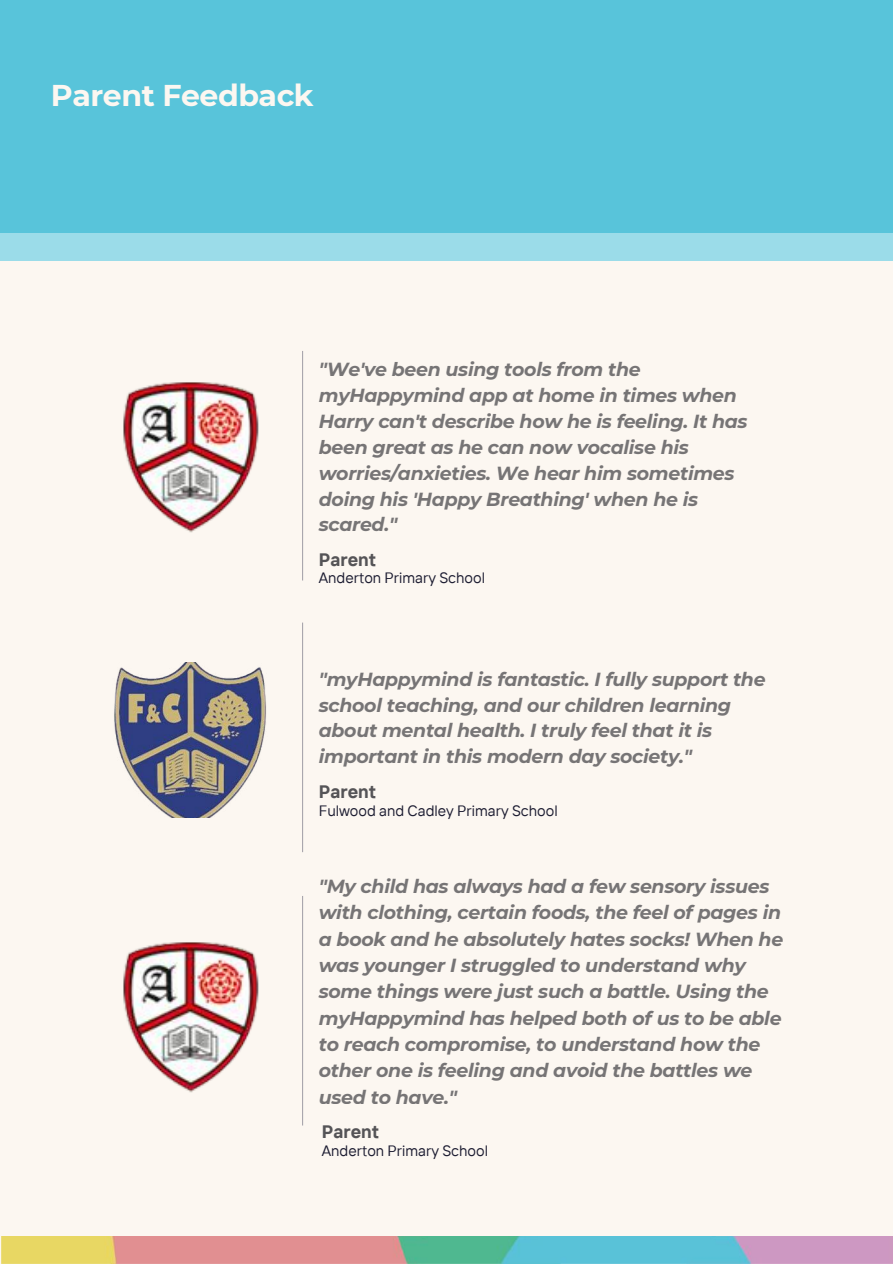
<style>
.page{position:relative;width:893px;height:1264px;background:#fff}
.page>*{position:absolute;margin:0;border:0;box-sizing:border-box;transform-origin:0 0}
.t1{font:700 30px "Montserrat";letter-spacing:-.015em;color:#fcf7f1}
.t2{font:italic 700 18.9px/25.8px "Montserrat";letter-spacing:-.015em;color:#555457}
.t3{font:700 18px "TT Interphases";color:#555457}
.t4{font:15px "TT Interphases";color:#1d1d32}
</style>
<div class="page">
<div style="left:0;top:0;width:892px;height:1263px;background:#fcf7f1"></div>
<div style="left:0;top:0;width:892px;height:234px;background:#58c4da"></div>
<div style="left:0;top:233px;width:892px;height:28px;background:#9bdce9"></div>
<img style="left:1px;top:1236px;width:891px;height:26px">
<img style="left:123px;top:382px;width:136px;height:151px">
<img style="left:114px;top:662px;width:152px;height:156px">
<hr style="left:302px;top:351px;width:1px;height:229px;background:#aaa7ae">
<hr style="left:302px;top:622px;width:1px;height:230px;background:#aaa7ae">
<hr style="left:302px;top:896px;width:1px;height:229px;background:#aaa7ae">
<img style="left:123px;top:942px;width:136px;height:151px">
<h1 class="t1" style="left:51px;top:76px;width:264px">Parent Feedback</h1>
<p class="t2" style="left:319px;top:356px;width:430px">"We've been using tools from the myHappymind app at home in times when Harry can't describe how he is feeling. It has been great as he can now vocalise his worries/anxieties. We hear him sometimes doing his 'Happy Breathing' when he is scared."</p>
<p class="t3" style="left:319px;top:547px;width:59px">Parent</p>
<p class="t4" style="left:319px;top:568px;width:168px">Anderton Primary School</p>
<p class="t2" style="left:319px;top:666px;width:448px">"myHappymind is fantastic. I fully support the school teaching, and our children learning about mental health. I truly feel that it is important in this modern day society."</p>
<p class="t3" style="left:319px;top:780px;width:59px">Parent</p>
<p class="t4" style="left:319px;top:800px;width:240px">Fulwood and Cadley Primary School</p>
<p class="t2" style="left:319px;top:872px;width:466px;line-height:26.4px">"My child has always had a few sensory issues with clothing, certain foods, the feel of pages in a book and he absolutely hates socks! When he was younger I struggled to understand why some things were just such a battle. Using the myHappymind has helped both of us to be able to reach compromise, to understand how the other one is feeling and avoid the battles we used to have."</p>
<p class="t3" style="left:322px;top:1120px;width:59px">Parent</p>
<p class="t4" style="left:322px;top:1140px;width:168px">Anderton Primary School</p>
</div>
